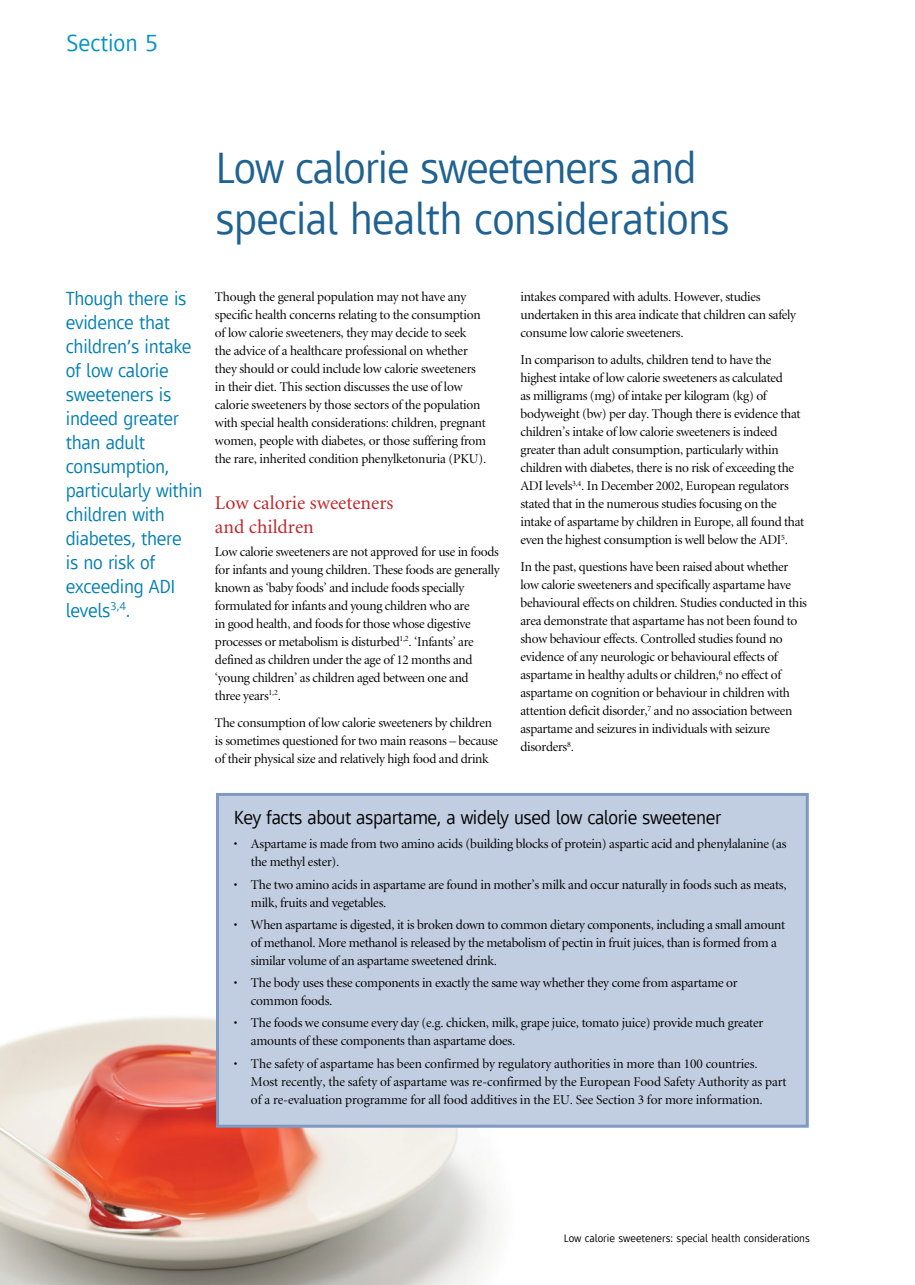
<style>
.page{position:relative;width:915px;height:1285px;background:#fff}
.page>*{position:absolute;margin:0;border:0;box-sizing:border-box;transform-origin:0 0}
.t1{font:45px/51px "Mayberry Pro";letter-spacing:-.015em;color:#1f6292}
.t2{font:24px "Mayberry Pro";color:#0093c0}
.t3{font:19.5px/24px "Mayberry Pro";letter-spacing:-.015em;color:#007eb1}
.t4{font:19.5px "Mayberry Pro";letter-spacing:-.02em;color:#000}
.t5{font:19.5px/24px "Minion";color:#c1272d}
.t6{font:13.5px/18px "Minion Display";letter-spacing:-.02em;color:#000}
.t7{font:11.25px "Mayberry Pro";color:#000}
</style>
<div class="page">
<img style="left:0;top:1016px;width:526px;height:268px">
<div style="left:216px;top:792px;width:592px;height:335px;background:#c1cde0;border:3px solid #7c9ac2"></div>
<h2 class="t2" style="left:66px;top:27px;width:94px">Section 5</h2>
<h1 class="t1" style="left:215px;top:140px;width:516px">Low calorie sweeteners and special health considerations</h1>
<h3 class="t3" style="left:66px;top:285px;width:138px">Though there is evidence that children’s intake of low calorie sweeteners is indeed greater than adult consumption, particularly within children with diabetes, there<br>is no risk of exceeding ADI levels<sup>3,4</sup>.</h3>
<p class="t6" style="left:215px;top:288px;width:273px">Though the general population may not have any specific health concerns relating to the consumption of low calorie sweeteners, they may decide to seek<br>the advice of a healthcare professional on whether they should or could include low calorie sweeteners in their diet. This section discusses the use of low calorie sweeteners by those sectors of the population with special health considerations: children, pregnant women, people with diabetes, or those suffering from the rare, inherited condition phenylketonuria (PKU).</p>
<h3 class="t5" style="left:215px;top:491px;width:180px">Low calorie sweeteners and children</h3>
<p class="t6" style="left:215px;top:542px;width:286px">Low calorie sweeteners are not approved for use in foods for infants and young children. These foods are generally known as ‘baby foods’ and include foods specially formulated for infants and young children who are<br>in good health, and foods for those whose digestive processes or metabolism is disturbed<sup>1,2</sup>. ‘Infants’ are defined as children under the age of 12 months and ‘young children’ as children aged between one and<br>three years<sup>1,2</sup>.</p>
<p class="t6" style="left:215px;top:713px;width:284px">The consumption of low calorie sweeteners by children is sometimes questioned for two main reasons – because of their physical size and relatively high food and drink</p>
<p class="t6" style="left:520px;top:288px;width:277px">intakes compared with adults. However, studies undertaken in this area indicate that children can safely consume low calorie sweeteners.</p>
<p class="t6" style="left:520px;top:351px;width:285px">In comparison to adults, children tend to have the highest intake of low calorie sweeteners as calculated<br>as milligrams (mg) of intake per kilogram (kg) of bodyweight (bw) per day. Though there is evidence that children’s intake of low calorie sweeteners is indeed greater than adult consumption, particularly within children with diabetes, there is no risk of exceeding the ADI levels<sup>3,4</sup>. In December 2002, European regulators stated that in the numerous studies focusing on the intake of aspartame by children in Europe, all found that even the highest consumption is well below the ADI<sup>5</sup>.</p>
<p class="t6" style="left:520px;top:558px;width:288px">In the past, questions have been raised about whether low calorie sweeteners and specifically aspartame have behavioural effects on children. Studies conducted in this area demonstrate that aspartame has not been found to show behaviour effects. Controlled studies found no evidence of any neurologic or behavioural effects of aspartame in healthy adults or children,<sup>6</sup> no effect of aspartame on cognition or behaviour in children with attention deficit disorder,<sup>7</sup> and no association between aspartame and seizures in individuals with seizure disorders<sup>8</sup>.</p>
<h3 class="t4" style="left:234px;top:803px;width:488px">Key facts about aspartame, a widely used low calorie sweetener</h3>
<p class="t6" style="left:251px;top:835px;width:537px;text-indent:-17px">• Aspartame is made from two amino acids (building blocks of protein) aspartic acid and phenylalanine (as the methyl ester).</p>
<p class="t6" style="left:251px;top:875px;width:537px;text-indent:-17px">• The two amino acids in aspartame are found in mother’s milk and occur naturally in foods such as meats, milk, fruits and vegetables.</p>
<p class="t6" style="left:251px;top:915px;width:535px;text-indent:-17px">• When aspartame is digested, it is broken down to common dietary components, including a small amount of methanol. More methanol is released by the metabolism of pectin in fruit juices, than is formed from a similar volume of an aspartame sweetened drink.</p>
<p class="t6" style="left:251px;top:974px;width:488px;text-indent:-17px">• The body uses these components in exactly the same way whether they come from aspartame or common foods.</p>
<p class="t6" style="left:251px;top:1014px;width:513px;text-indent:-17px">• The foods we consume every day (e.g. chicken, milk, grape juice, tomato juice) provide much greater amounts of these components than aspartame does.</p>
<p class="t6" style="left:251px;top:1054px;width:537px;text-indent:-17px">• The safety of aspartame has been confirmed by regulatory authorities in more than 100 countries.<br>Most recently, the safety of aspartame was re-confirmed by the European Food Safety Authority as part of a re-evaluation programme for all food additives in the EU. See Section 3 for more information.</p>
<p class="t7" style="left:563px;top:1230px;width:247px">Low calorie sweeteners: special health considerations</p>
</div>
